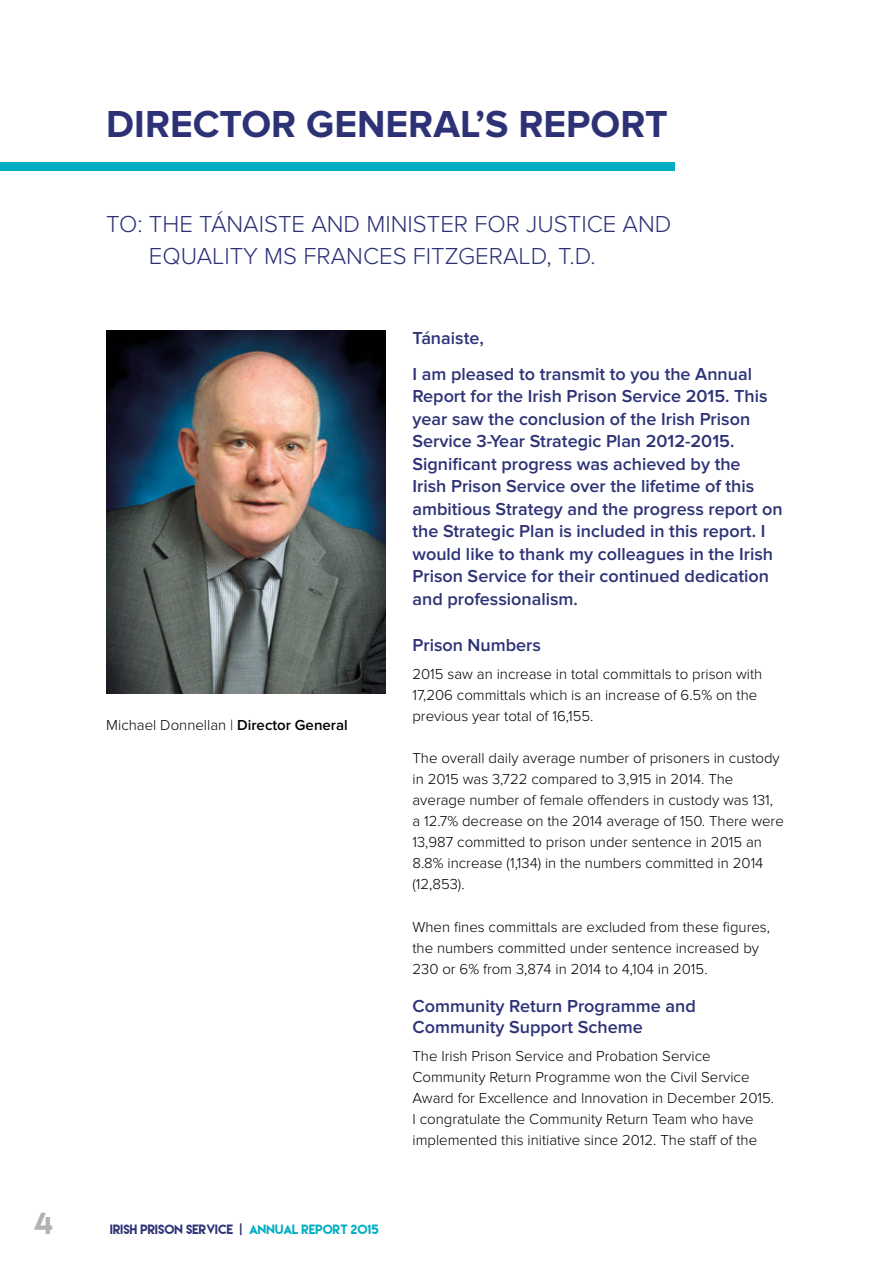
<style>
.page{position:relative;width:893px;height:1263px;background:#fff}
.page>*{position:absolute;margin:0;border:0;box-sizing:border-box;transform-origin:0 0}
.t1{font:700 39px "Proxima Nova";color:#2d3276}
.t2{font:27px "Lemon Milk";color:#b2b2b2}
.t3{font:300 24px/31.5px "Proxima Nova";color:#2d3276}
.t4{font:600 18px/22.5px "Proxima Nova";color:#2d3276}
.t5{font:300 15px/21px "Proxima Nova";color:#000}
.t6{font:12px "Lemon Milk";color:#2d3276}
.s1{font-weight:600}
.s2{color:#00adc2}
</style>
<div class="page">
<img style="left:106px;top:330px;width:280px;height:364px">
<div style="left:0;top:163px;width:674px;height:8px;background:#00adc2"></div>
<h1 class="t1" style="left:106px;top:102px;width:563px">DIRECTOR GENERAL’S REPORT</h1>
<h3 class="t3" style="left:149px;top:209px;width:524px;text-indent:-43px">TO: THE TÁNAISTE AND MINISTER FOR JUSTICE AND<br>EQUALITY MS FRANCES FITZGERALD, T.D.</h3>
<p class="t5" style="left:106px;top:715px;width:243px">Michael Donnellan | <span class="s1">Director General</span></p>
<h2 class="t2" style="left:34px;top:1209px;width:21px">4</h2>
<p class="t6" style="left:111px;top:1223px;width:270px">IRISH PRISON SERVICE | <span class="s2">ANNUAL REPORT 2015</span></p>
<p class="t4" style="left:412px;top:321px;width:341px;line-height:35.2px">Tánaiste,<br>I am pleased to transmit to you the Annual</p>
<p class="t4" style="left:412px;top:385px;width:372px">Report for the Irish Prison Service 2015. This year saw the conclusion of the Irish Prison Service 3-Year Strategic Plan 2012-2015.<br>Significant progress was achieved by the<br>Irish Prison Service over the lifetime of this ambitious Strategy and the progress report on the Strategic Plan is included in this report. I would like to thank my colleagues in the Irish Prison Service for their continued dedication and professionalism.</p>
<p class="t4" style="left:412px;top:634px;width:130px">Prison Numbers</p>
<p class="t5" style="left:412px;top:663px;width:351px">2015 saw an increase in total committals to prison with<br>17,206 committals which is an increase of 6.5% on the previous year total of 16,155.</p>
<p class="t5" style="left:412px;top:748px;width:373px">The overall daily average number of prisoners in custody in 2015 was 3,722 compared to 3,915 in 2014. The average number of female offenders in custody was 131, a 12.7% decrease on the 2014 average of 150. There were 13,987 committed to prison under sentence in 2015 an 8.8% increase (1,134) in the numbers committed in 2014 (12,853).</p>
<p class="t5" style="left:412px;top:917px;width:359px">When fines committals are excluded from these figures, the numbers committed under sentence increased by<br>230 or 6% from 3,874 in 2014 to 4,104 in 2015.</p>
<p class="t4" style="left:412px;top:996px;width:285px;line-height:21px">Community Return Programme and<br>Community Support Scheme</p>
<p class="t5" style="left:412px;top:1045px;width:363px">The Irish Prison Service and Probation Service Community Return Programme won the Civil Service Award for Excellence and Innovation in December 2015.<br>I congratulate the Community Return Team who have implemented this initiative since 2012. The staff of the</p>
</div>
